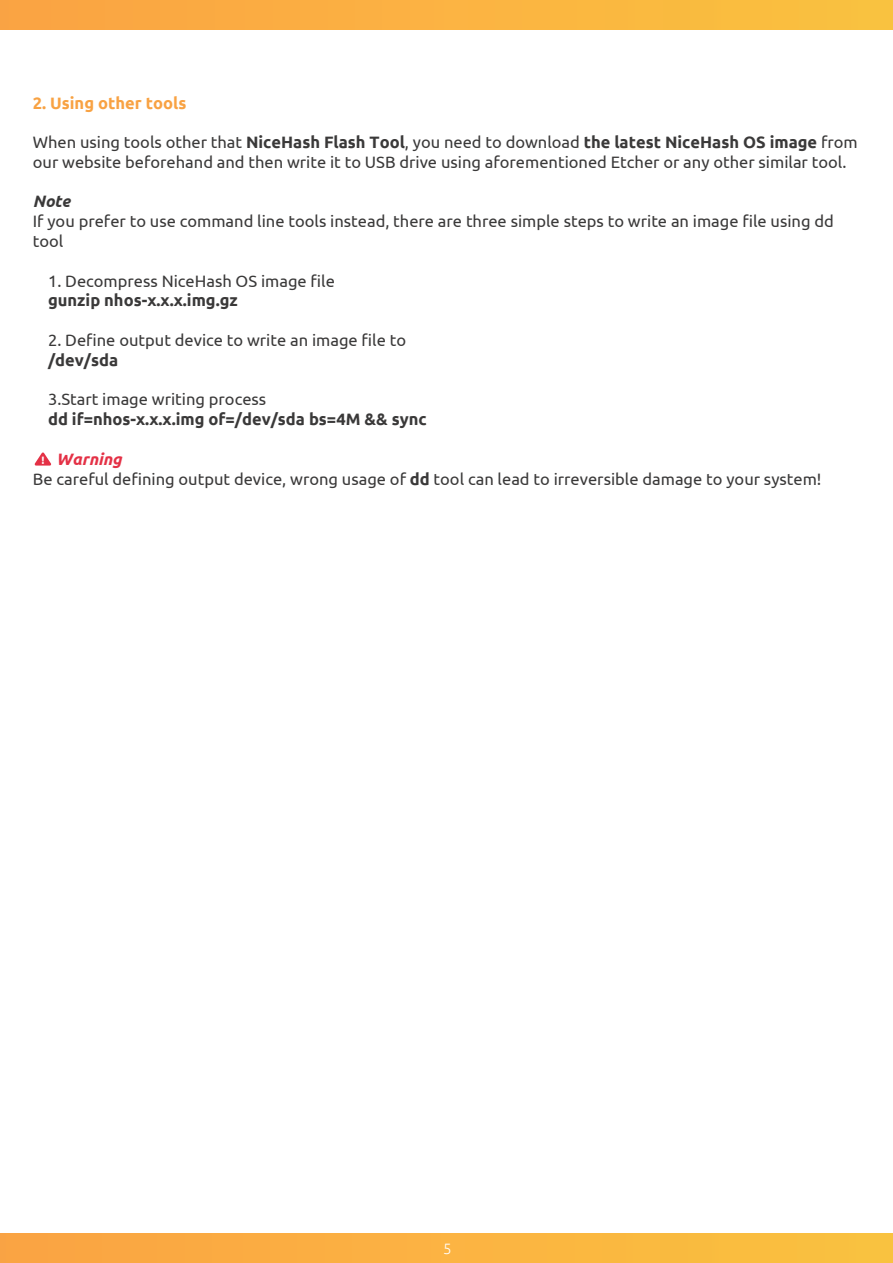
<style>
.page{position:relative;width:893px;height:1263px;background:#fff}
.page>*{position:absolute;margin:0;border:0;box-sizing:border-box;transform-origin:0 0}
.t1{font:16.5px/19.8px "Ubuntu";color:#3a3939}
.t2{font:700 16.5px "Ubuntu";color:#3a3939}
.t3{font:700 16.5px "Ubuntu";color:#f8a243}
.t4{font:italic 700 16.5px "Ubuntu";color:#3a3939}
.t5{font:300 15px "Ubuntu";color:#fff}
.t6{font:700 10.8px "Ubuntu";color:#fff}
.s1{font-weight:700}
.s2{font-weight:700;font-style:italic;color:#e43146}
</style>
<div class="page">
<div style="left:0;top:0;width:893px;height:30px;background:linear-gradient(to right,#fba343,#fac23f)"></div>
<div style="left:0;top:1233px;width:893px;height:30px;background:linear-gradient(to right,#fba343,#fac23f)"></div>
<svg style="left:34px;top:452px;width:18px;height:14px"></svg>
<p class="t3" style="left:33px;top:93px;width:155px">2. Using other tools</p>
<p class="t1" style="left:33px;top:132px;width:826px">When using tools other that <span class="s1">NiceHash Flash Tool</span>, you need to download <span class="s1">the latest NiceHash OS image</span> from our website beforehand and then write it to USB drive using aforementioned Etcher or any other similar tool.</p>
<p class="t4" style="left:33px;top:191px;width:39px">Note</p>
<p class="t1" style="left:33px;top:211px;width:802px">If you prefer to use command line tools instead, there are three simple steps to write an image file using dd tool</p>
<p class="t1" style="left:48px;top:270px;width:288px">1. Decompress NiceHash OS image file</p>
<p class="t2" style="left:48px;top:290px;width:191px">gunzip nhos-x.x.x.img.gz</p>
<p class="t1" style="left:48px;top:330px;width:360px">2. Define output device to write an image file to</p>
<p class="t2" style="left:48px;top:350px;width:72px">/dev/sda</p>
<p class="t1" style="left:48px;top:389px;width:220px">3.Start image writing process</p>
<p class="t2" style="left:48px;top:409px;width:380px">dd if=nhos-x.x.x.img of=/dev/sda bs=4M &amp;&amp; sync</p>
<p class="t1" style="left:33px;top:448px;width:790px;text-indent:24px"><span class="s2">Warning<br></span>Be careful defining output device, wrong usage of <span class="s1">dd</span> tool can lead to irreversible damage to your system!</p>
<p class="t6" style="left:41px;top:454px;width:5px">!</p>
<p class="t5" style="left:443px;top:1240px;width:10px">5</p>
</div>
